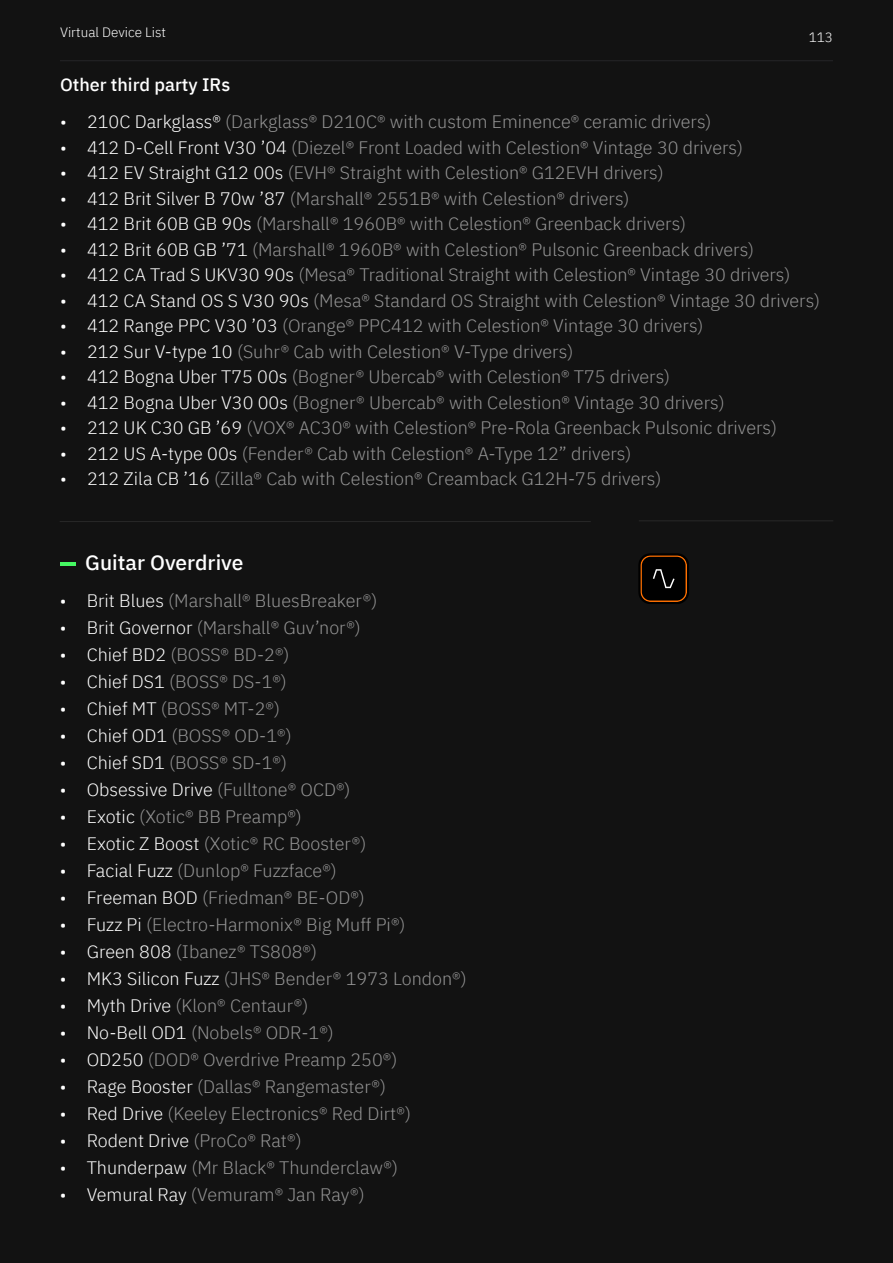
<style>
.page{position:relative;width:893px;height:1263px;background:#121212}
.page>*{position:absolute;margin:0;border:0;box-sizing:border-box;transform-origin:0 0}
.H3{font:500 21px "IBM Plex Sans";color:#fff}
.t1{font:300 18px "IBM Plex Sans";color:#959595}
.t2{font:300 18px "IBM Plex Sans";color:#fff}
.Dobry_Body_6_45{font:500 18px "IBM Plex Sans";color:#fff}
.t3{font:300 13.5px "IBM Plex Sans";color:#fff}
.s1{color:#fff}
.s2{color:#959595}
</style>
<div class="page">
<hr style="left:60px;top:60px;width:773px;height:1px;background:#252528">
<hr style="left:60px;top:521px;width:531px;height:1px;background:#282828">
<hr style="left:639px;top:520px;width:194px;height:1px;background:#282828">
<hr style="left:60px;top:562px;width:16px;height:3px;background:#45f862">
<svg style="left:638px;top:553px;width:51px;height:51px;background:#1c1007"></svg>
<p class="t3" style="left:60px;top:22px;width:108px">Virtual Device List</p>
<p class="Dobry_Body_6_45" style="left:60px;top:70px;width:172px">Other third party IRs</p>
<p class="t3" style="left:809px;top:27px;width:26px">113</p>
<p class="t1" style="left:60px;top:108px;width:653px"><span class="s1">• 210C Darkglass®</span> (Darkglass® D210C® with custom Eminence® ceramic drivers)</p>
<p class="t1" style="left:60px;top:134px;width:685px"><span class="s1">• 412 D-Cell Front V30 ’04</span> (Diezel® Front Loaded with Celestion® Vintage 30 drivers)</p>
<p class="t1" style="left:60px;top:159px;width:605px"><span class="s1">• 412 EV Straight G12 00s</span> (EVH® Straight with Celestion® G12EVH drivers)</p>
<p class="t1" style="left:60px;top:185px;width:571px"><span class="s1">• 412 Brit Silver B 70w ’87</span> (Marshall® 2551B® with Celestion® drivers)</p>
<p class="t1" style="left:60px;top:210px;width:628px"><span class="s1">• 412 Brit 60B GB 90s</span> (Marshall® 1960B® with Celestion® Greenback drivers)</p>
<p class="t1" style="left:60px;top:236px;width:696px"><span class="s1">• 412 Brit 60B GB ’71</span> (Marshall® 1960B® with Celestion® Pulsonic Greenback drivers)</p>
<p class="t1" style="left:60px;top:261px;width:732px"><span class="s1">• 412 CA Trad S UKV30 90s</span> (Mesa® Traditional Straight with Celestion® Vintage 30 drivers)</p>
<p class="t1" style="left:60px;top:287px;width:762px"><span class="s1">• 412 CA Stand OS S V30 90s</span> (Mesa® Standard OS Straight with Celestion® Vintage 30 drivers)</p>
<p class="t1" style="left:60px;top:312px;width:645px"><span class="s1">• 412 Range PPC V30 ’03</span> (Orange® PPC412 with Celestion® Vintage 30 drivers)</p>
<p class="t1" style="left:60px;top:338px;width:515px"><span class="s1">• 212 Sur V-type 10</span> (Suhr® Cab with Celestion® V-Type drivers)</p>
<p class="t1" style="left:60px;top:363px;width:612px"><span class="s1">• 412 Bogna Uber T75 00s</span> (Bogner® Ubercab® with Celestion® T75 drivers)</p>
<p class="t1" style="left:60px;top:389px;width:666px"><span class="s1">• 412 Bogna Uber V30 00s</span> (Bogner® Ubercab® with Celestion® Vintage 30 drivers)</p>
<p class="t1" style="left:60px;top:414px;width:719px"><span class="s1">• 212 UK C30 GB ’69</span> (VOX® AC30® with Celestion® Pre-Rola Greenback Pulsonic drivers)</p>
<p class="t1" style="left:60px;top:440px;width:573px"><span class="s1">• 212 US A-type 00s</span> (Fender® Cab with Celestion® A-Type 12” drivers)</p>
<p class="t1" style="left:60px;top:465px;width:603px"><span class="s1">• 212 Zila CB ’16</span> (Zilla® Cab with Celestion® Creamback G12H-75 drivers)</p>
<p class="H3" style="left:85px;top:546px;width:160px">Guitar Overdrive</p>
<p class="t1" style="left:60px;top:587px;width:319px"><span class="s1">• Brit Blues</span> (Marshall® BluesBreaker®)</p>
<p class="t1" style="left:60px;top:614px;width:303px"><span class="s1">• Brit Governor</span> (Marshall® Guv’nor®)</p>
<p class="t1" style="left:60px;top:641px;width:231px"><span class="s1">• Chief BD2</span> (BOSS® BD-2®)</p>
<p class="t1" style="left:60px;top:668px;width:229px"><span class="s1">• Chief DS1</span> (BOSS® DS-1®)</p>
<p class="t1" style="left:60px;top:695px;width:222px"><span class="s1">• Chief MT</span> (BOSS® MT-2®)</p>
<p class="t1" style="left:60px;top:722px;width:233px"><span class="s1">• Chief OD1</span> (BOSS® OD-1®)</p>
<p class="t1" style="left:60px;top:749px;width:229px"><span class="s1">• Chief SD1</span> (BOSS® SD-1®)</p>
<p class="t2" style="left:60px;top:776px;width:292px">• Obsessive Drive <span class="s2">(Fulltone® OCD®)</span></p>
<p class="t1" style="left:60px;top:803px;width:244px"><span class="s1">• Exotic</span> (Xotic® BB Preamp®)</p>
<p class="t1" style="left:60px;top:830px;width:308px"><span class="s1">• Exotic Z Boost</span> (Xotic® RC Booster®)</p>
<p class="t1" style="left:60px;top:857px;width:279px"><span class="s1">• Facial Fuzz</span> (Dunlop® Fuzzface®)</p>
<p class="t1" style="left:60px;top:884px;width:307px"><span class="s1">• Freeman BOD</span> (Friedman® BE-OD®)</p>
<p class="t1" style="left:60px;top:911px;width:347px"><span class="s1">• Fuzz Pi</span> (Electro-Harmonix® Big Muff Pi®)</p>
<p class="t1" style="left:60px;top:938px;width:259px"><span class="s1">• Green 808</span> (Ibanez® TS808®)</p>
<p class="t1" style="left:60px;top:965px;width:408px"><span class="s1">• MK3 Silicon Fuzz</span> (JHS® Bender® 1973 London®)</p>
<p class="t1" style="left:60px;top:992px;width:250px"><span class="s1">• Myth Drive</span> (Klon® Centaur®)</p>
<p class="t1" style="left:60px;top:1019px;width:276px"><span class="s1">• No-Bell OD1</span> (Nobels® ODR-1®)</p>
<p class="t1" style="left:60px;top:1046px;width:339px"><span class="s1">• OD250</span> (DOD® Overdrive Preamp 250®)</p>
<p class="t1" style="left:60px;top:1073px;width:328px"><span class="s1">• Rage Booster</span> (Dallas® Rangemaster®)</p>
<p class="t1" style="left:60px;top:1100px;width:353px"><span class="s1">• Red Drive</span> (Keeley Electronics® Red Dirt®)</p>
<p class="t2" style="left:60px;top:1127px;width:244px">• Rodent Drive <span class="s2">(ProCo® Rat®)</span></p>
<p class="t1" style="left:60px;top:1154px;width:340px"><span class="s1">• Thunderpaw</span> (Mr Black® Thunderclaw®)</p>
<p class="t1" style="left:60px;top:1181px;width:306px"><span class="s1">• Vemural Ray</span> (Vemuram® Jan Ray®)</p>
</div>
